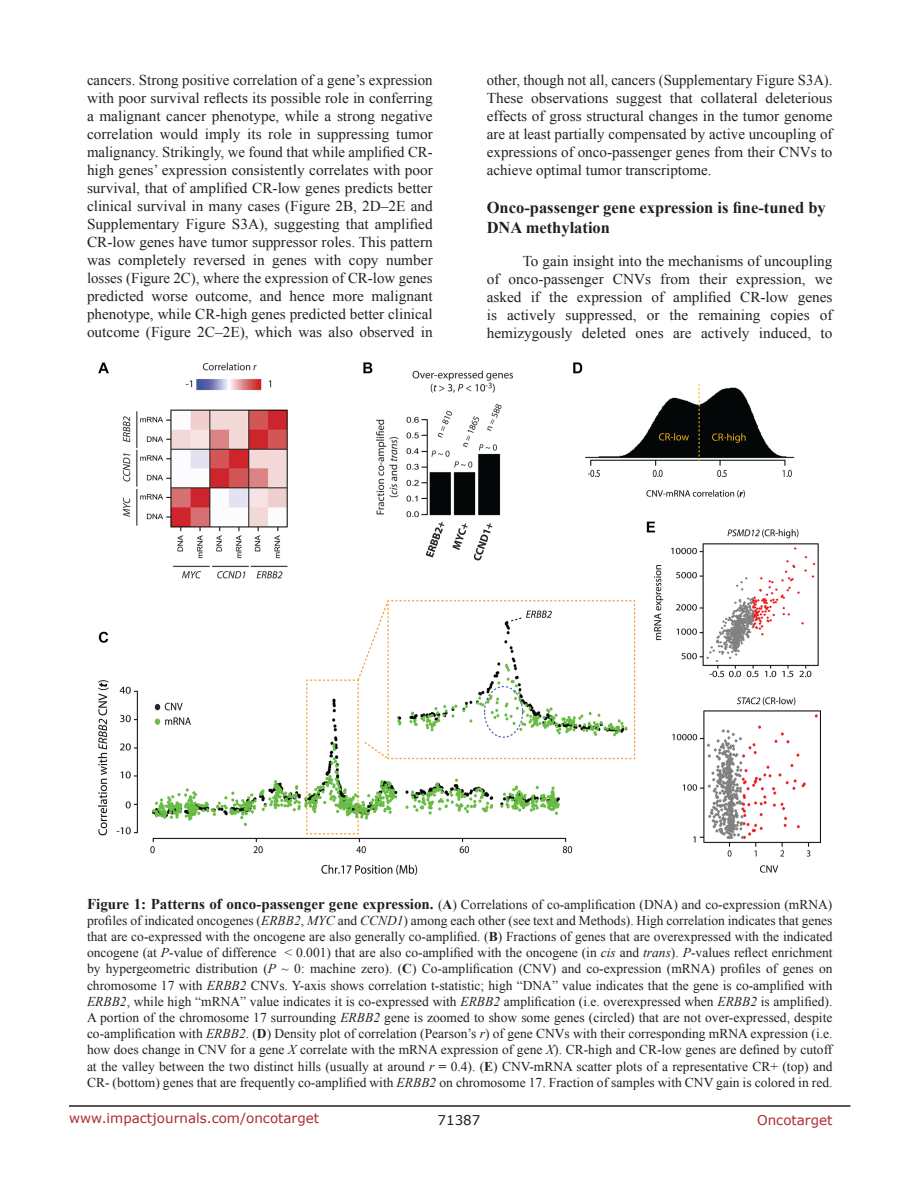
<style>
.page{position:relative;width:918px;height:1188px;background:#fff}
.page>*{position:absolute;margin:0;border:0;box-sizing:border-box;transform-origin:0 0}
.SubHeading_middle{font:700 16.5px/19.8px "Times New Roman";color:#231f20}
.BodyText{font:15px/18px "Times New Roman";color:#231f20;text-align:justify}
.FigureText{font:13.5px/16.2px "Times New Roman";color:#231f20;text-align:justify}
.t1{font:13.5px "Verdana";color:#ac2b31}
.t2{font:13.5px "Verdana";color:#231f20}
.s1{font-weight:700;font-size:15px}
.s2{font-weight:700}
.s3{font-style:italic}
</style>
<div class="page">
<hr style="left:69px;top:1105px;width:781px;height:2px;background:#231f20">
<img style="left:99px;top:362px;width:721px;height:512px">
<p class="BodyText" style="left:87px;top:71px;width:347px">cancers. Strong positive correlation of a gene’s expression with poor survival reflects its possible role in conferring a malignant cancer phenotype, while a strong negative correlation would imply its role in suppressing tumor malignancy. Strikingly, we found that while amplified CR&shy;high genes’ expression consistently correlates with poor survival, that of amplified CR-low genes predicts better clinical survival in many cases (Figure 2B, 2D–2E and Supplementary Figure S3A), suggesting that amplified CR-low genes have tumor suppressor roles. This pattern was completely reversed in genes with copy number losses (Figure 2C), where the expression of CR-low genes predicted worse outcome, and hence more malignant phenotype, while CR-high genes predicted better clinical outcome (Figure 2C–2E), which was also observed in</p>
<p class="BodyText" style="left:487px;top:71px;width:347px">other, though not all, cancers (Supplementary Figure S3A).<br>These observations suggest that collateral deleterious effects of gross structural changes in the tumor genome are at least partially compensated by active uncoupling of expressions of onco-passenger genes from their CNVs to achieve optimal tumor transcriptome.</p>
<p class="SubHeading_middle" style="left:487px;top:197px;width:341px">Onco-passenger gene expression is fine-tuned by<br>DNA methylation</p>
<p class="BodyText" style="left:487px;top:252px;width:347px;text-indent:36px">To gain insight into the mechanisms of uncoupling of onco-passenger CNVs from their expression, we asked if the expression of amplified CR-low genes is actively suppressed, or the remaining copies of hemizygously deleted ones are actively induced, to</p>
<p class="FigureText" style="left:87px;top:896px;width:747px"><span class="s1">Figure 1: Patterns of onco-passenger gene expression.</span> (<span class="s2">A</span>) Correlations of co-amplification (DNA) and co-expression (mRNA) profiles of indicated oncogenes (<span class="s3">ERBB2</span>, <span class="s3">MYC</span> and <span class="s3">CCND1</span>) among each other (see text and Methods). High correlation indicates that genes that are co-expressed with the oncogene are also generally co-amplified. (<span class="s2">B</span>) Fractions of genes that are overexpressed with the indicated oncogene (at <span class="s3">P</span>-value of difference &lt; 0.001) that are also co-amplified with the oncogene (in <span class="s3">cis</span> and <span class="s3">trans</span>). <span class="s3">P</span>-values reflect enrichment by hypergeometric distribution (<span class="s3">P</span> ~ 0: machine zero). (<span class="s2">C</span>) Co-amplification (CNV) and co-expression (mRNA) profiles of genes on chromosome 17 with <span class="s3">ERBB2</span> CNVs. Y-axis shows correlation t-statistic; high “DNA” value indicates that the gene is co-amplified with <span class="s3">ERBB2</span>, while high “mRNA” value indicates it is co-expressed with <span class="s3">ERBB2</span> amplification (i.e. overexpressed when <span class="s3">ERBB2</span> is amplified).<br>A portion of the chromosome 17 surrounding <span class="s3">ERBB2</span> gene is zoomed to show some genes (circled) that are not over-expressed, despite co-amplification with <span class="s3">ERBB2</span>. (<span class="s2">D</span>) Density plot of correlation (Pearson’s <span class="s3">r</span>) of gene CNVs with their corresponding mRNA expression (i.e. how does change in CNV for a gene <span class="s3">X</span> correlate with the mRNA expression of gene <span class="s3">X</span>). CR-high and CR-low genes are defined by cutoff at the valley between the two distinct hills (usually at around <span class="s3">r</span> <span class="s2">=</span> 0.4). (<span class="s2">E</span>) CNV-mRNA scatter plots of a representative CR+ (top) and CR- (bottom) genes that are frequently co-amplified with <span class="s3">ERBB2</span> on chromosome 17. Fraction of samples with CNV gain is colored in red.</p>
<p class="t1" style="left:69px;top:1109px;width:252px">www.impactjournals.com/oncotarget</p>
<p class="t2" style="left:438px;top:1111px;width:44px">71387</p>
<p class="t1" style="left:757px;top:1111px;width:77px">Oncotarget</p>
</div>
